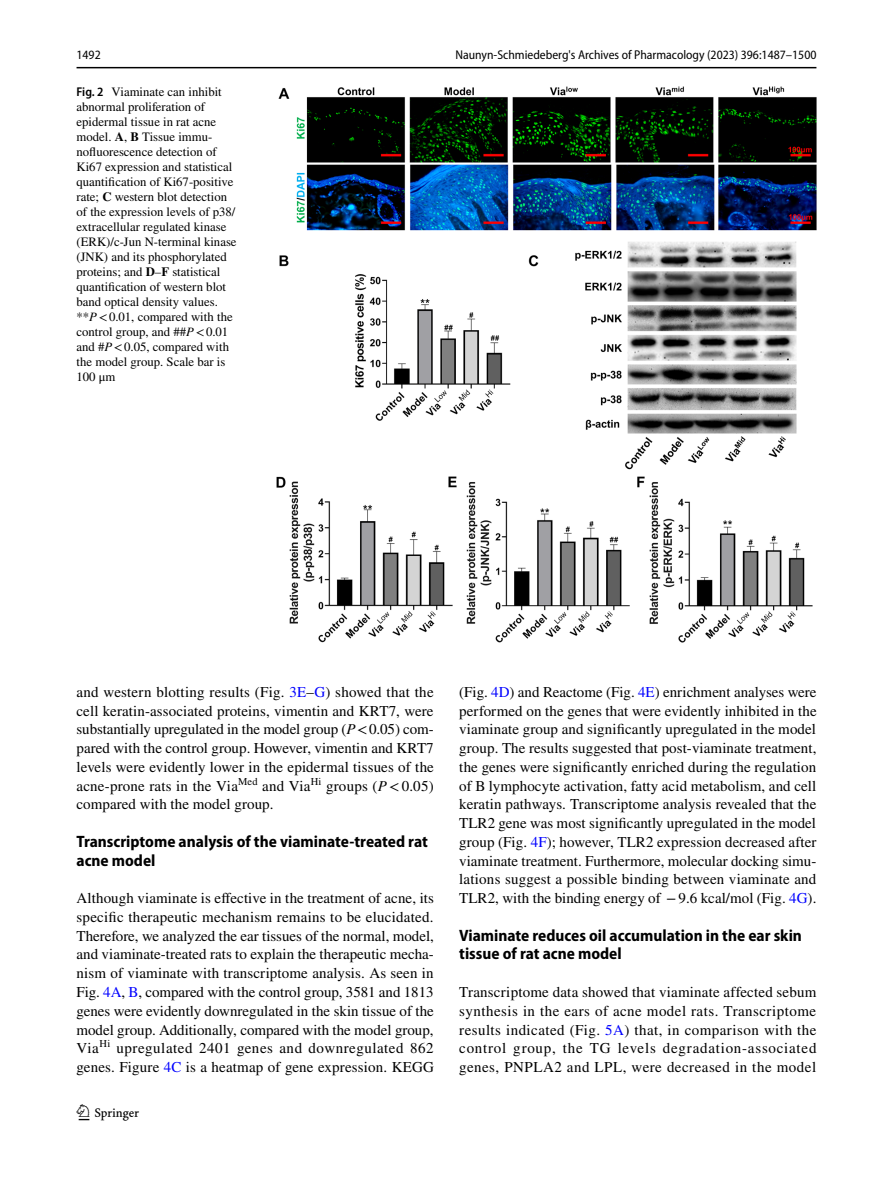
<style>
.page{position:relative;width:893px;height:1187px;background:#fff}
.page>*{position:absolute;margin:0;border:0;box-sizing:border-box;transform-origin:0 0}
.t1{font:22.5px "Springnew Regular 2";color:#000}
.t2{font:700 semi-condensed 16.5px/18.8px "Myriad Pro";color:#000}
.t3{font:15px/18.8px "STIX";letter-spacing:.01em;color:#000;text-align:justify}
.t4{font:12.75px/15px "STIX";color:#000}
.t5{font:semi-condensed 12.75px "Myriad Pro";color:#000}
.s1{font-family:"Myriad Pro";font-weight:600;font-stretch:semi-condensed}
.s2{font-weight:700}
.s3{font-style:italic}
.s4{color:#00f}
</style>
<div class="page">
<hr style="left:77px;top:67px;width:739px;height:1px;background:#000">
<img style="left:276px;top:87px;width:540px;height:555px">
<p class="t5" style="left:77px;top:48px;width:26px">1492</p>
<p class="t5" style="left:455px;top:48px;width:362px">Naunyn-Schmiedeberg's Archives of Pharmacology (2023) 396:1487–1500</p>
<p class="t4" style="left:77px;top:85px;width:162px"><span class="s1">Fig. 2</span> Viaminate can inhibit abnormal proliferation of epidermal tissue in rat acne model. <span class="s2">A</span>, <span class="s2">B</span> Tissue immu&shy;nofluorescence detection of<br>Ki67 expression and statistical quantification of Ki67-positive rate; <span class="s2">C</span> western blot detection of the expression levels of p38/ extracellular regulated kinase (ERK)/c-Jun N-terminal kinase (JNK) and its phosphorylated proteins; and <span class="s2">D</span>–<span class="s2">F</span> statistical quantification of western blot band optical density values. **<span class="s3">P</span>&lt;0.01, compared with the control group, and ##<span class="s3">P</span>&lt;0.01 and #<span class="s3">P</span>&lt;0.05, compared with the model group. Scale bar is<br>100 μm</p>
<p class="t3" style="left:77px;top:683px;width:359px">and western blotting results (Fig. <span class="s4">3E</span>–<span class="s4">G</span>) showed that the cell keratin-associated proteins, vimentin and KRT7, were substantially upregulated in the model group (<span class="s3">P</span>&lt;0.05) com&shy;pared with the control group. However, vimentin and KRT7 levels were evidently lower in the epidermal tissues of the acne-prone rats in the Via<sup>Med</sup> and Via<sup>Hi</sup> groups (<span class="s3">P</span>&lt;0.05) compared with the model group.</p>
<p class="t2" style="left:77px;top:832px;width:353px">Transcriptome analysis of the viaminate‑treated rat acne model</p>
<p class="t3" style="left:77px;top:889px;width:359px">Although viaminate is effective in the treatment of acne, its specific therapeutic mechanism remains to be elucidated.<br>Therefore, we analyzed the ear tissues of the normal, model, and viaminate-treated rats to explain the therapeutic mecha&shy;nism of viaminate with transcriptome analysis. As seen in Fig. <span class="s4">4A</span>, <span class="s4">B</span>, compared with the control group, 3581 and 1813 genes were evidently downregulated in the skin tissue of the model group. Additionally, compared with the model group, Via<sup>Hi</sup> upregulated 2401 genes and downregulated 862 genes. Figure <span class="s4">4C</span> is a heatmap of gene expression. KEGG</p>
<h1 class="t1" style="left:79px;top:1104px;width:62px">1 3</h1>
<p class="t3" style="left:459px;top:683px;width:359px">(Fig. <span class="s4">4D</span>) and Reactome (Fig. <span class="s4">4E</span>) enrichment analyses were performed on the genes that were evidently inhibited in the viaminate group and significantly upregulated in the model group. The results suggested that post-viaminate treatment, the genes were significantly enriched during the regulation of B lymphocyte activation, fatty acid metabolism, and cell keratin pathways. Transcriptome analysis revealed that the TLR2 gene was most significantly upregulated in the model group (Fig. <span class="s4">4F</span>); however, TLR2 expression decreased after viaminate treatment. Furthermore, molecular docking simu&shy;lations suggest a possible binding between viaminate and TLR2, with the binding energy of −9.6 kcal/mol (Fig. <span class="s4">4G</span>).</p>
<p class="t2" style="left:459px;top:925px;width:344px">Viaminate reduces oil accumulation in the ear skin tissue of rat acne model</p>
<p class="t3" style="left:459px;top:983px;width:359px">Transcriptome data showed that viaminate affected sebum synthesis in the ears of acne model rats. Transcriptome results indicated (Fig. <span class="s4">5A</span>) that, in comparison with the control group, the TG levels degradation-associated genes, PNPLA2 and LPL, were decreased in the model</p>
</div>
